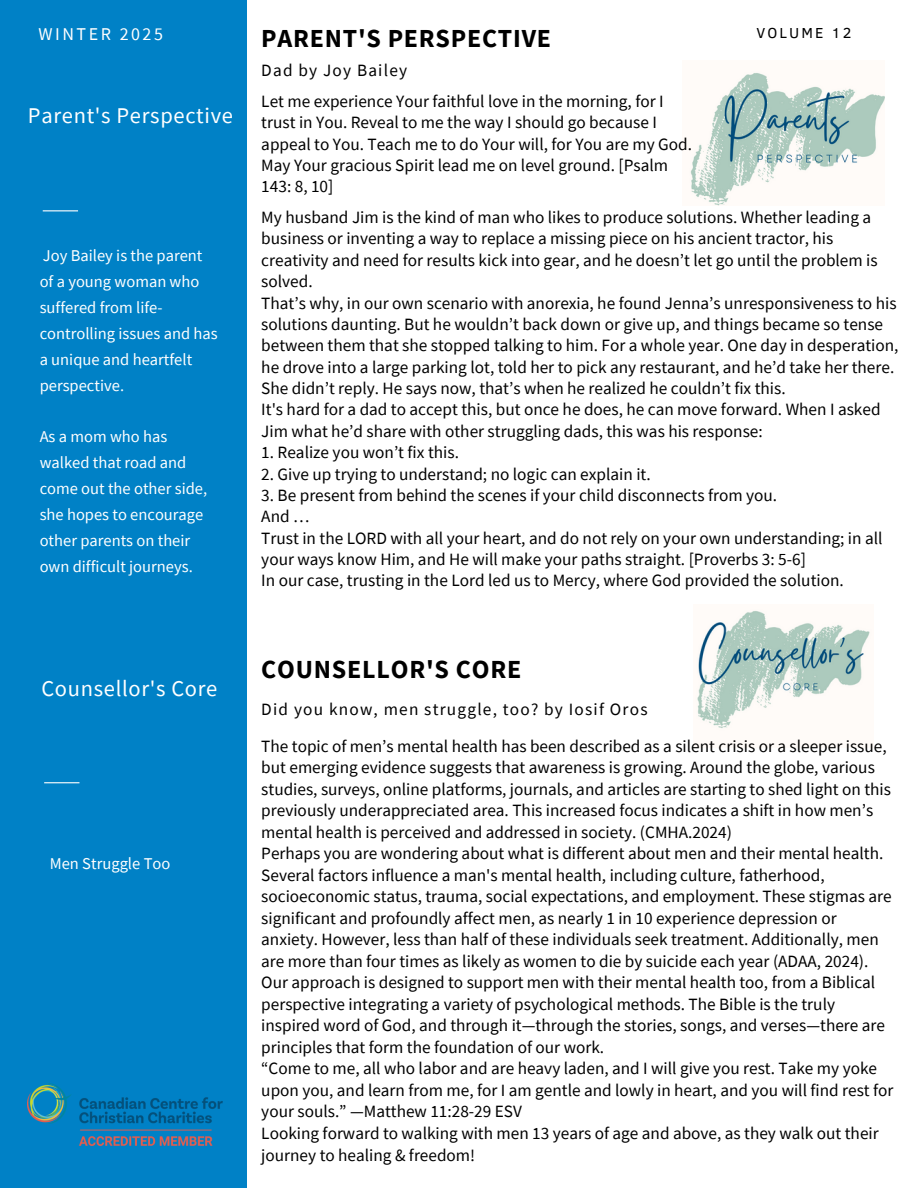
<style>
.page{position:relative;width:918px;height:1188px;background:#fff}
.page>*{position:absolute;margin:0;border:0;box-sizing:border-box;transform-origin:0 0}
.t1{font:700 25.95px "Source Sans Pro";letter-spacing:.03em;color:#000}
.t2{font:22.5px "Source Sans Pro";letter-spacing:.03em;color:#fff}
.t3{font:18px "Source Sans Pro";letter-spacing:.14em;color:#fff}
.t4{font:17.25px/21.6px "Source Sans Pro";color:#000}
.t5{font:17.25px "Source Sans Pro";letter-spacing:.07em;color:#000}
.t6{font:16.5px/25.8px "Source Sans Pro";color:#fff}
.t7{font:14.85px "Clear Sans";letter-spacing:.14em;color:#000}
</style>
<div class="page">
<div style="left:0;top:0;width:247px;height:1188px;background:#0081c6"></div>
<img style="left:28px;top:1084px;width:194px;height:61px">
<img style="left:690px;top:72px;width:194px;height:134px">
<hr style="left:44px;top:782px;width:35px;height:1px;background:#fff">
<hr style="left:43px;top:210px;width:35px;height:1px;background:#fff">
<img style="left:697px;top:610px;width:173px;height:119px">
<p class="t3" style="left:39px;top:22px;width:126px">WINTER 2025</p>
<h4 class="t7" style="left:756px;top:22px;width:96px">VOLUME 12</h4>
<p class="t1" style="left:261px;top:21px;width:291px">PARENT'S PERSPECTIVE</p>
<h2 class="t5" style="left:261px;top:59px;width:147px">Dad by Joy Bailey</h2>
<h4 class="t2" style="left:28px;top:100px;width:207px">Parent's Perspective</h4>
<h2 class="t6" style="left:40px;top:243px;width:179px">Joy Bailey is the parent<br>of a young woman who suffered from life&shy;controlling issues and has a unique and heartfelt perspective.</h2>
<p class="t6" style="left:40px;top:424px;width:169px">As a mom who has walked that road and come out the other side, she hopes to encourage other parents on their own difficult journeys.</p>
<h4 class="t2" style="left:41px;top:674px;width:177px">Counsellor's Core</h4>
<p class="t6" style="left:50px;top:850px;width:122px">Men Struggle Too</p>
<h4 class="t4" style="left:261px;top:90px;width:432px">Let me experience Your faithful love in the morning, for I trust in You. Reveal to me the way I should go because I appeal to You. Teach me to do Your will, for You are my God.<br>May Your gracious Spirit lead me on level ground. [Psalm 143: 8, 10]</h4>
<p class="t4" style="left:261px;top:206px;width:639px">My husband Jim is the kind of man who likes to produce solutions. Whether leading a business or inventing a way to replace a missing piece on his ancient tractor, his creativity and need for results kick into gear, and he doesn’t let go until the problem is solved.<br>That’s why, in our own scenario with anorexia, he found Jenna’s unresponsiveness to his solutions daunting. But he wouldn’t back down or give up, and things became so tense between them that she stopped talking to him. For a whole year. One day in desperation, he drove into a large parking lot, told her to pick any restaurant, and he’d take her there.<br>She didn’t reply. He says now, that’s when he realized he couldn’t fix this.<br>It's hard for a dad to accept this, but once he does, he can move forward. When I asked Jim what he’d share with other struggling dads, this was his response:</p>
<p class="t4" style="left:261px;top:441px;width:199px">1. Realize you won’t fix this.</p>
<p class="t4" style="left:261px;top:463px;width:391px">2. Give up trying to understand; no logic can explain it.</p>
<p class="t4" style="left:261px;top:484px;width:623px">3. Be present from behind the scenes if your child disconnects from you.<br>And …<br>Trust in the LORD with all your heart, and do not rely on your own understanding; in all your ways know Him, and He will make your paths straight. [Proverbs 3: 5-6]<br>In our case, trusting in the Lord led us to Mercy, where God provided the solution.</p>
<p class="t1" style="left:261px;top:653px;width:262px">COUNSELLOR'S CORE</p>
<h3 class="t5" style="left:261px;top:698px;width:388px">Did you know, men struggle, too? by Iosif Oros</h3>
<h1 class="t4" style="left:261px;top:735px;width:634px">The topic of men’s mental health has been described as a silent crisis or a sleeper issue, but emerging evidence suggests that awareness is growing. Around the globe, various studies, surveys, online platforms, journals, and articles are starting to shed light on this previously underappreciated area. This increased focus indicates a shift in how men’s mental health is perceived and addressed in society. (CMHA.2024)<br>Perhaps you are wondering about what is different about men and their mental health.<br>Several factors influence a man's mental health, including culture, fatherhood, socioeconomic status, trauma, social expectations, and employment. These stigmas are significant and profoundly affect men, as nearly 1 in 10 experience depression or anxiety. However, less than half of these individuals seek treatment. Additionally, men are more than four times as likely as women to die by suicide each year (ADAA, 2024).<br>Our approach is designed to support men with their mental health too, from a Biblical perspective integrating a variety of psychological methods. The Bible is the truly inspired word of God, and through it—through the stories, songs, and verses—there are principles that form the foundation of our work.<br>“Come to me, all who labor and are heavy laden, and I will give you rest. Take my yoke upon you, and learn from me, for I am gentle and lowly in heart, and you will find rest for your souls.” —Matthew 11:28-29 ESV<br>Looking forward to walking with men 13 years of age and above, as they walk out their journey to healing &amp; freedom!</h1>
</div>
